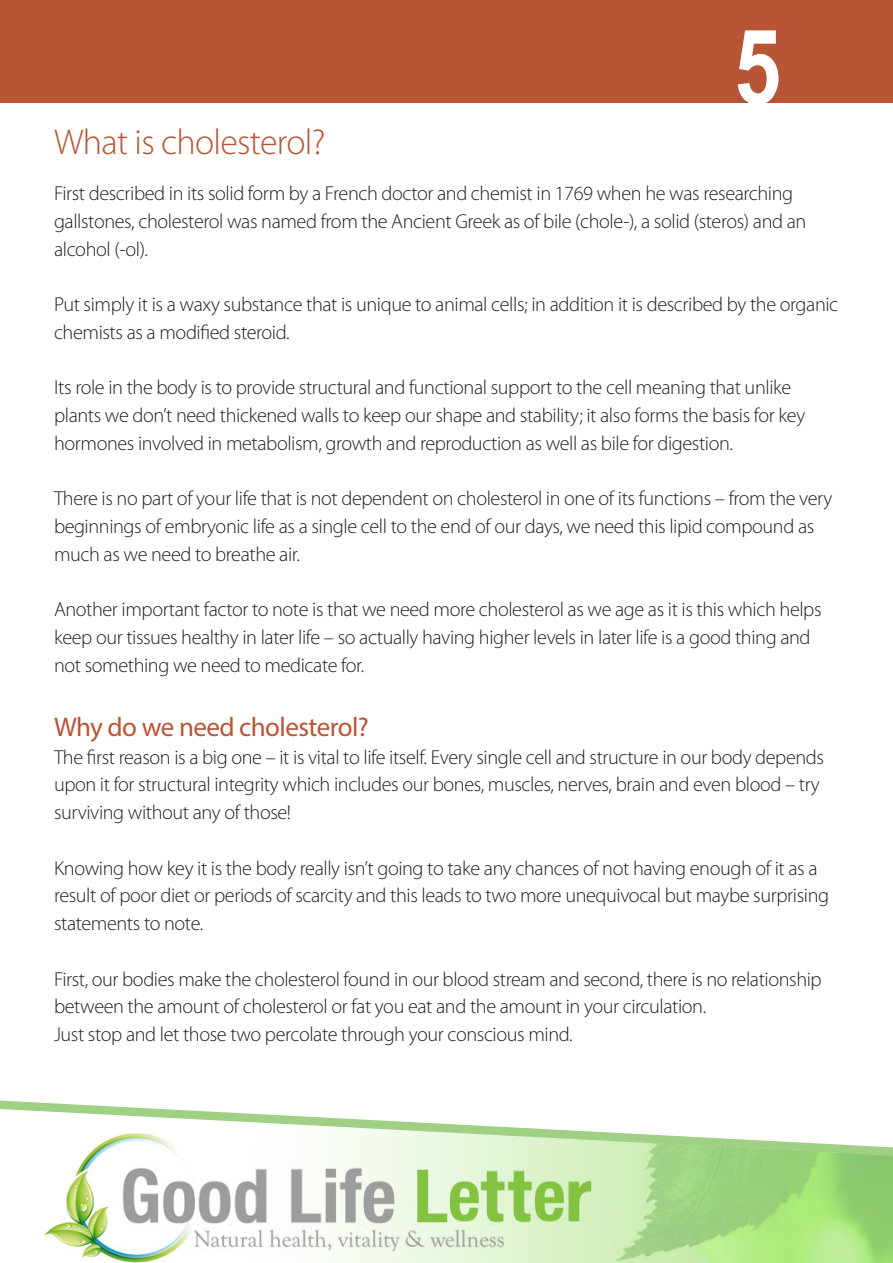
<style>
.page{position:relative;width:893px;height:1263px;background:#fff}
.page>*{position:absolute;margin:0;border:0;box-sizing:border-box;transform-origin:0 0}
.t1{font:700 103.5px "Arial Narrow";color:#fff}
.Header_green_large{font:300 36px "Myriad Pro";letter-spacing:-.02em;color:#b85536}
.Headers{font:27px "Myriad Pro";letter-spacing:-.02em;color:#b85536}
.Normal_para{font:300 20.25px/27.8px "Myriad Pro";letter-spacing:-.02em;color:#231f20}
</style>
<div class="page">
<img style="left:44px;top:1156px;width:849px;height:107px">
<div style="left:0;top:0;width:893px;height:102px;background:#b85536"></div>
<svg style="left:0;top:1100px;width:893px;height:56px"></svg>
<h1 class="t1" style="left:734px;top:-11px;width:49px">5</h1>
<p class="Header_green_large" style="left:54px;top:123px;width:273px">What is cholesterol?</p>
<p class="Normal_para" style="left:54px;top:180px;width:754px">First described in its solid form by a French doctor and chemist in 1769 when he was researching gallstones, cholesterol was named from the Ancient Greek as of bile (chole-), a solid (steros) and an alcohol (-ol).</p>
<p class="Normal_para" style="left:54px;top:291px;width:786px">Put simply it is a waxy substance that is unique to animal cells; in addition it is described by the organic chemists as a modified steroid.</p>
<p class="Normal_para" style="left:54px;top:374px;width:753px">Its role in the body is to provide structural and functional support to the cell meaning that unlike plants we don’t need thickened walls to keep our shape and stability; it also forms the basis for key hormones involved in metabolism, growth and reproduction as well as bile for digestion.</p>
<p class="Normal_para" style="left:54px;top:485px;width:780px">There is no part of your life that is not dependent on cholesterol in one of its functions – from the very beginnings of embryonic life as a single cell to the end of our days, we need this lipid compound as much as we need to breathe air.</p>
<p class="Normal_para" style="left:54px;top:596px;width:769px">Another important factor to note is that we need more cholesterol as we age as it is this which helps keep our tissues healthy in later life – so actually having higher levels in later life is a good thing and not something we need to medicate for.</p>
<p class="Headers" style="left:54px;top:710px;width:316px">Why do we need cholesterol?</p>
<p class="Normal_para" style="left:54px;top:743px;width:772px">The first reason is a big one – it is vital to life itself. Every single cell and structure in our body depends upon it for structural integrity which includes our bones, muscles, nerves, brain and even blood – try surviving without any of those!</p>
<p class="Normal_para" style="left:54px;top:854px;width:777px">Knowing how key it is the body really isn’t going to take any chances of not having enough of it as a result of poor diet or periods of scarcity and this leads to two more unequivocal but maybe surprising statements to note.</p>
<p class="Normal_para" style="left:54px;top:965px;width:769px">First, our bodies make the cholesterol found in our blood stream and second, there is no relationship between the amount of cholesterol or fat you eat and the amount in your circulation.</p>
<p class="Normal_para" style="left:54px;top:1021px;width:520px">Just stop and let those two percolate through your conscious mind.</p>
</div>
